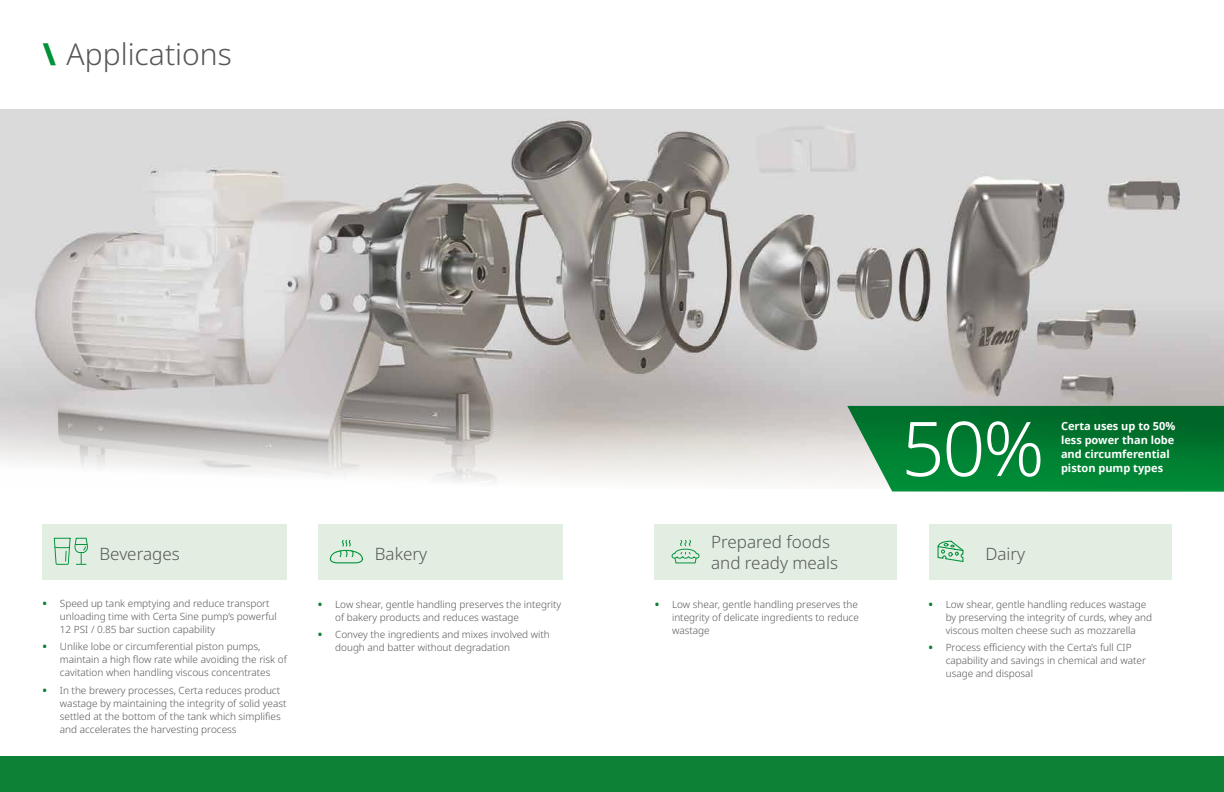
<style>
.page{position:relative;width:1224px;height:792px;background:#fff}
.page>*{position:absolute;margin:0;border:0;box-sizing:border-box;transform-origin:0 0}
.t1{font:300 75.5px "Noto Sans";color:#fff}
.t2{font:300 30px "Noto Sans";color:#575756}
.t3{font:300 17px/20.4px "Noto Sans";color:#575756}
.t4{font:700 11px/14px "Noto Sans";color:#fff;text-align:justify}
.t5{font:300 10px/13px "Noto Sans";color:#575756}
.s1{font-weight:900;color:#00913a}
.s2{font-weight:900;color:#0d8236}
</style>
<div class="page">
<img style="left:0;top:110px;width:1224px;height:372px">
<div style="left:43px;top:524px;width:244px;height:56px;background:#e1eee1"></div>
<div style="left:318px;top:524px;width:244px;height:56px;background:#e1eee1"></div>
<div style="left:654px;top:524px;width:243px;height:56px;background:#e1eee1"></div>
<div style="left:929px;top:524px;width:242px;height:56px;background:#e1eee1"></div>
<svg style="left:937px;top:540px;width:27px;height:22px"></svg>
<svg style="left:671px;top:540px;width:29px;height:23px"></svg>
<svg style="left:330px;top:540px;width:33px;height:23px"></svg>
<svg style="left:54px;top:538px;width:34px;height:27px"></svg>
<svg style="left:847px;top:406px;width:377px;height:86px;background:#0f823c"></svg>
<div style="left:0;top:757px;width:1224px;height:35px;background:#0d8236"></div>
<h2 class="t2" style="left:43px;top:33px;width:190px"><span class="s1">\</span> Applications</h2>
<h3 class="t3" style="left:100px;top:544px;width:82px">Beverages</h3>
<h3 class="t3" style="left:375px;top:544px;width:54px">Bakery</h3>
<h3 class="t3" style="left:711px;top:532px;width:128px">Prepared foods and ready meals</h3>
<p class="t5" style="left:60px;top:597px;width:218px;text-indent:-17px"><span class="s2">•</span> Speed up tank emptying and reduce transport unloading time with Certa Sine pump’s powerful<br>12 PSI / 0.85 bar suction capability</p>
<p class="t5" style="left:60px;top:640px;width:228px;text-indent:-17px"><span class="s2">•</span> Unlike lobe or circumferential piston pumps, maintain a high flow rate while avoiding the risk of cavitation when handling viscous concentrates</p>
<p class="t5" style="left:60px;top:684px;width:228px;text-indent:-17px"><span class="s2">•</span> In the brewery processes, Certa reduces product wastage by maintaining the integrity of solid yeast settled at the bottom of the tank which simplifies and accelerates the harvesting process</p>
<p class="t5" style="left:335px;top:598px;width:228px;text-indent:-17px"><span class="s2">•</span> Low shear, gentle handling preserves the integrity of bakery products and reduces wastage</p>
<p class="t5" style="left:335px;top:628px;width:216px;text-indent:-17px"><span class="s2">•</span> Convey the ingredients and mixes involved with dough and batter without degradation</p>
<p class="t5" style="left:672px;top:598px;width:188px;text-align:justify;text-indent:-17px"><span class="s2">•</span> Low shear, gentle handling preserves the integrity of delicate ingredients to reduce wastage</p>
<h1 class="t1" style="left:901px;top:396px;width:145px">50%</h1>
<p class="t4" style="left:1061px;top:419px;width:116px">Certa uses up to 50% less power than lobe and circumferential</p>
<p class="t4" style="left:1061px;top:461px;width:104px">piston pump types</p>
<h3 class="t3" style="left:985px;top:544px;width:41px">Dairy</h3>
<p class="t5" style="left:946px;top:598px;width:208px;text-indent:-17px"><span class="s2">•</span> Low shear, gentle handling reduces wastage by preserving the integrity of curds, whey and viscous molten cheese such as mozzarella</p>
<p class="t5" style="left:946px;top:641px;width:202px;text-indent:-17px"><span class="s2">•</span> Process efficiency with the Certa’s full CIP capability and savings in chemical and water usage and disposal</p>
</div>
